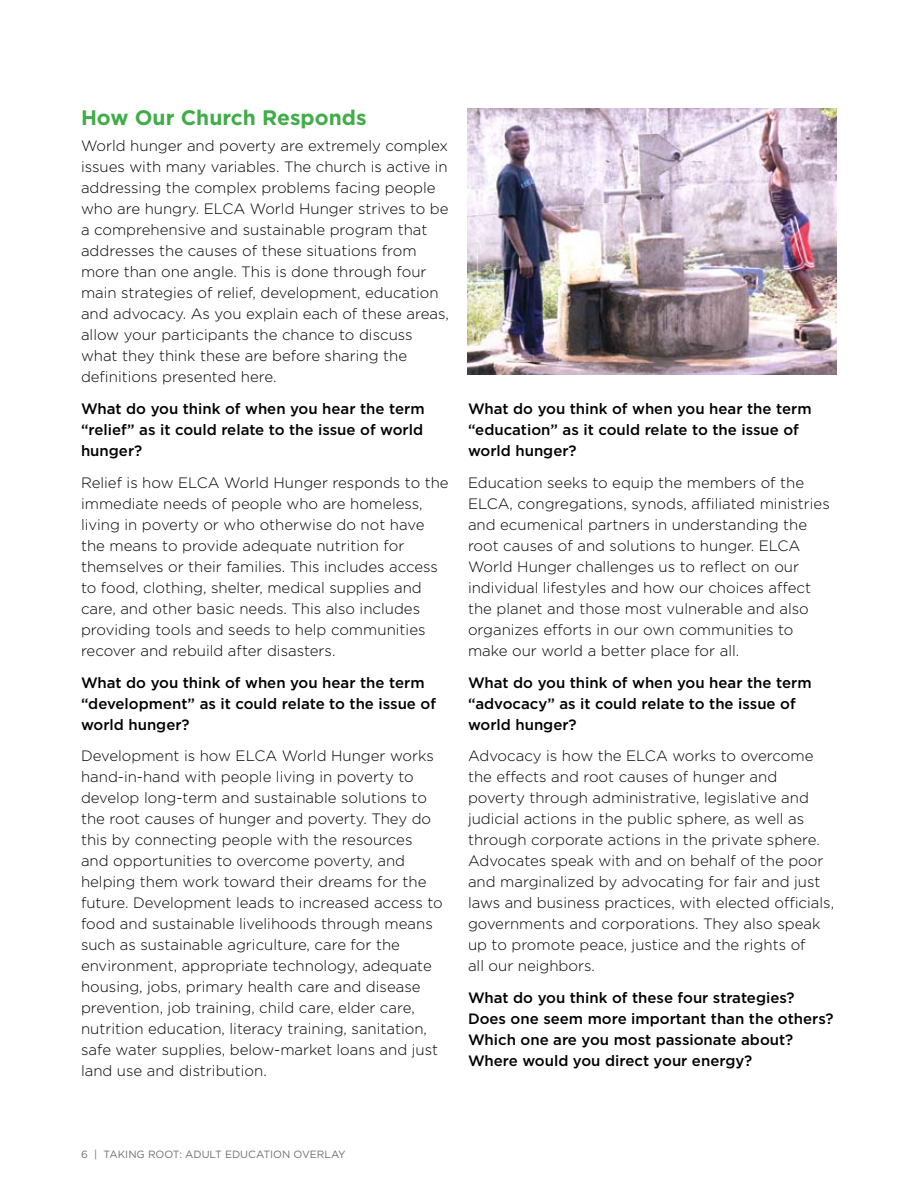
<style>
.page{position:relative;width:918px;height:1188px;background:#fff}
.page>*{position:absolute;margin:0;border:0;box-sizing:border-box;transform-origin:0 0}
.t1{font:700 21px "Gotham";color:#41ad49}
.t2{font:300 15px/21px "Gotham";color:#000}
.t3{font:500 15px/21px "Gotham";color:#000}
.t4{font:10.5px "Gotham";color:#6d6f71}
</style>
<div class="page">
<img style="left:467px;top:108px;width:370px;height:267px">
<h1 class="t1" style="left:81px;top:103px;width:287px">How Our Church Responds</h1>
<p class="t2" style="left:81px;top:135px;width:370px">World hunger and poverty are extremely complex issues with many variables. The church is active in addressing the complex problems facing people who are hungry. ELCA World Hunger strives to be a comprehensive and sustainable program that addresses the causes of these situations from more than one angle. This is done through four main strategies of relief, development, education and advocacy. As you explain each of these areas, allow your participants the chance to discuss what they think these are before sharing the definitions presented here.</p>
<p class="t3" style="left:81px;top:398px;width:345px;text-align:justify">What do you think of when you hear the term “relief” as it could relate to the issue of world hunger?</p>
<p class="t2" style="left:81px;top:472px;width:369px">Relief is how ELCA World Hunger responds to the immediate needs of people who are homeless, living in poverty or who otherwise do not have the means to provide adequate nutrition for themselves or their families. This includes access to food, clothing, shelter, medical supplies and care, and other basic needs. This also includes providing tools and seeds to help communities recover and rebuild after disasters.</p>
<p class="t3" style="left:81px;top:672px;width:357px">What do you think of when you hear the term “development” as it could relate to the issue of world hunger?</p>
<p class="t2" style="left:81px;top:745px;width:363px">Development is how ELCA World Hunger works hand-in-hand with people living in poverty to develop long-term and sustainable solutions to the root causes of hunger and poverty. They do this by connecting people with the resources and opportunities to overcome poverty, and helping them work toward their dreams for the future. Development leads to increased access to food and sustainable livelihoods through means such as sustainable agriculture, care for the environment, appropriate technology, adequate housing, jobs, primary health care and disease prevention, job training, child care, elder care, nutrition education, literacy training, sanitation, safe water supplies, below-market loans and just land use and distribution.</p>
<p class="t3" style="left:468px;top:398px;width:345px">What do you think of when you hear the term “education” as it could relate to the issue of world hunger?</p>
<p class="t2" style="left:468px;top:472px;width:363px">Education seeks to equip the members of the ELCA, congregations, synods, affiliated ministries and ecumenical partners in understanding the root causes of and solutions to hunger. ELCA World Hunger challenges us to reflect on our individual lifestyles and how our choices affect the planet and those most vulnerable and also organizes efforts in our own communities to make our world a better place for all.</p>
<p class="t3" style="left:468px;top:672px;width:345px">What do you think of when you hear the term “advocacy” as it could relate to the issue of world hunger?</p>
<p class="t2" style="left:468px;top:745px;width:368px">Advocacy is how the ELCA works to overcome the effects and root causes of hunger and poverty through administrative, legislative and judicial actions in the public sphere, as well as through corporate actions in the private sphere.<br>Advocates speak with and on behalf of the poor and marginalized by advocating for fair and just laws and business practices, with elected officials, governments and corporations. They also speak up to promote peace, justice and the rights of<br>all our neighbors.</p>
<p class="t3" style="left:468px;top:987px;width:367px">What do you think of these four strategies?<br>Does one seem more important than the others?<br>Which one are you most passionate about?<br>Where would you direct your energy?</p>
<p class="t4" style="left:81px;top:1147px;width:266px">6 | TAKING ROOT: ADULT EDUCATION OVERLAY</p>
</div>
